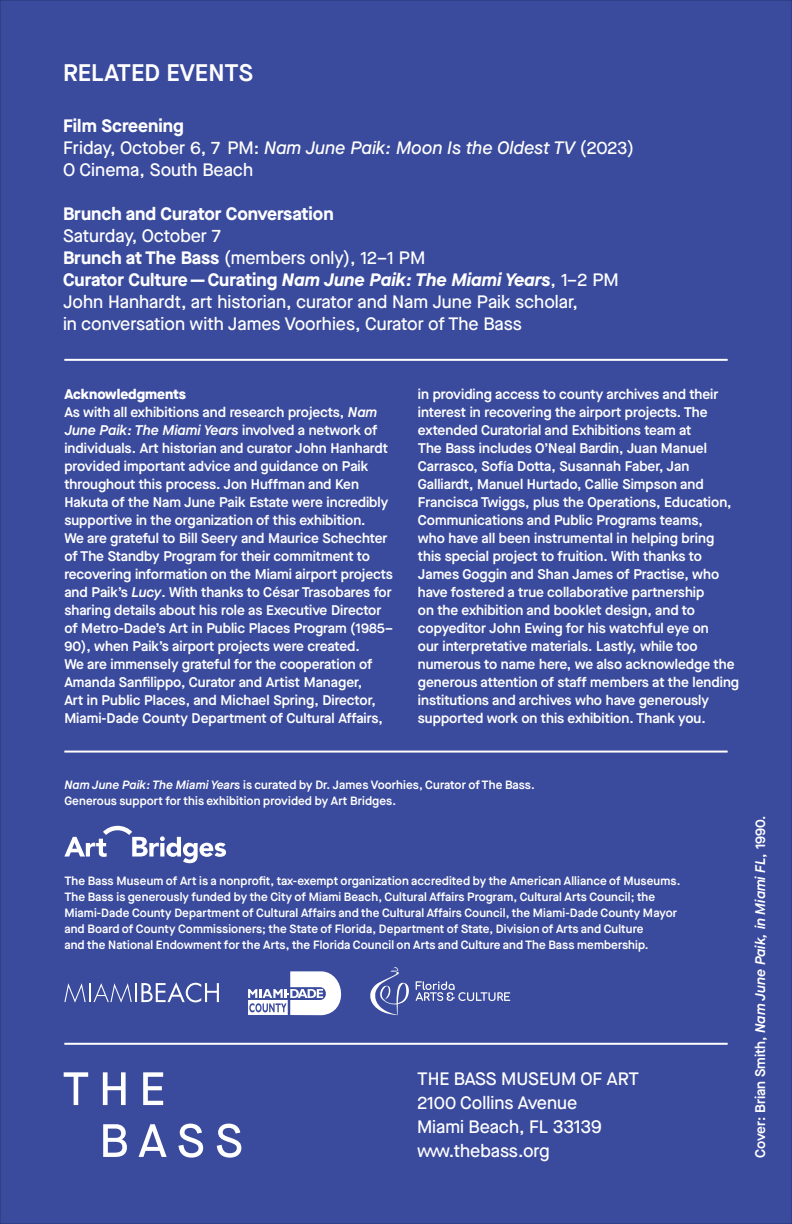
<style>
.page{position:relative;width:792px;height:1224px;background:#3a4a9c}
.page>*{position:absolute;margin:0;border:0;box-sizing:border-box;transform-origin:0 0}
.t1{font:600 24px "Maison Neue";color:#fff}
.t2{font:500 18px/22px "Maison Neue";color:#fff}
.t3{font:700 18px "Maison Neue";color:#fff}
.t4{font:600 14px/18px "Maison Neue";color:#fff}
.t5{font:600 12px/16px "Maison Neue";letter-spacing:.01em;color:#fff}
.s1{font-weight:700}
.s2{font-style:italic}
.s3{font-weight:700;font-style:italic}
.s4{font-weight:800}
</style>
<div class="page">
<svg style="left:64px;top:826px;width:162px;height:37px"></svg>
<svg style="left:64px;top:982px;width:155px;height:21px"></svg>
<svg style="left:248px;top:971px;width:94px;height:44px"></svg>
<svg style="left:370px;top:967px;width:39px;height:48px"></svg>
<svg style="left:416px;top:981px;width:94px;height:20px"></svg>
<svg style="left:64px;top:1072px;width:177px;height:86px"></svg>
<hr style="left:64px;top:1043px;width:664px;height:2px;background:#fff">
<hr style="left:64px;top:751px;width:664px;height:2px;background:#fff">
<hr style="left:64px;top:359px;width:664px;height:2px;background:#fff">
<h1 class="t1" style="left:63px;top:56px;width:192px">RELATED EVENTS</h1>
<p class="t2" style="left:63px;top:114px;width:573px"><span class="s1">Film Screening<br></span>Friday, October 6, 7 PM: <span class="s2">Nam June Paik: Moon Is the Oldest TV</span> (2023)<br>O Cinema, South Beach</p>
<p class="t3" style="left:63px;top:201px;width:272px">Brunch and Curator Conversation</p>
<p class="t2" style="left:63px;top:224px;width:557px">Saturday, October 7<br><span class="s1">Brunch at The Bass</span> (members only), 12–1 PM<br><span class="s1">Curator Culture — Curating</span> <span class="s3">Nam June Paik: The Miami Years</span>, 1–2 PM John Hanhardt, art historian, curator and Nam June Paik scholar,<br>in conversation with James Voorhies, Curator of The Bass</p>
<p class="t4" style="left:64px;top:385px;width:330px"><span class="s4">Acknowledgments<br></span>As with all exhibitions and research projects, <span class="s2">Nam June Paik: The Miami Years</span> involved a network of individuals. Art historian and curator John Hanhardt provided important advice and guidance on Paik throughout this process. Jon Huffman and Ken Hakuta of the Nam June Paik Estate were incredibly supportive in the organization of this exhibition.<br>We are grateful to Bill Seery and Maurice Schechter of The Standby Program for their commitment to recovering information on the Miami airport projects and Paik’s <span class="s2">Lucy</span>. With thanks to César Trasobares for sharing details about his role as Executive Director of Metro-Dade’s Art in Public Places Program (1985– 90), when Paik’s airport projects were created.<br>We are immensely grateful for the cooperation of Amanda Sanfilippo, Curator and Artist Manager,<br>Art in Public Places, and Michael Spring, Director, Miami-Dade County Department of Cultural Affairs,</p>
<p class="t4" style="left:418px;top:385px;width:323px">in providing access to county archives and their interest in recovering the airport projects. The extended Curatorial and Exhibitions team at<br>The Bass includes O’Neal Bardin, Juan Manuel Carrasco, Sofía Dotta, Susannah Faber, Jan Galliardt, Manuel Hurtado, Callie Simpson and Francisca Twiggs, plus the Operations, Education, Communications and Public Programs teams,<br>who have all been instrumental in helping bring this special project to fruition. With thanks to James Goggin and Shan James of Practise, who have fostered a true collaborative partnership<br>on the exhibition and booklet design, and to copyeditor John Ewing for his watchful eye on<br>our interpretative materials. Lastly, while too numerous to name here, we also acknowledge the generous attention of staff members at the lending institutions and archives who have generously supported work on this exhibition. Thank you.</p>
<p class="t5" style="left:64px;top:777px;width:472px"><span class="s2">Nam June Paik: The Miami Years</span> is curated by Dr. James Voorhies, Curator of The Bass.<br>Generous support for this exhibition provided by Art Bridges.</p>
<p class="t5" style="left:64px;top:873px;width:618px">The Bass Museum of Art is a nonprofit, tax-exempt organization accredited by the American Alliance of Museums.<br>The Bass is generously funded by the City of Miami Beach, Cultural Affairs Program, Cultural Arts Council; the Miami-Dade County Department of Cultural Affairs and the Cultural Affairs Council, the Miami-Dade County Mayor and Board of County Commissioners; the State of Florida, Department of State, Division of Arts and Culture<br>and the National Endowment for the Arts, the Florida Council on Arts and Culture and The Bass membership.</p>
<p class="t2" style="left:417px;top:1066px;width:224px;line-height:24px">THE BASS MUSEUM OF ART<br>2100 Collins Avenue<br>Miami Beach, FL 33139 www.thebass.org</p>
<p class="t4" style="left:751px;top:1158px;width:344px;rotate:-90deg">Cover: Brian Smith, <span class="s2">Nam June Paik, in Miami FL</span>, 1990.</p>
</div>
